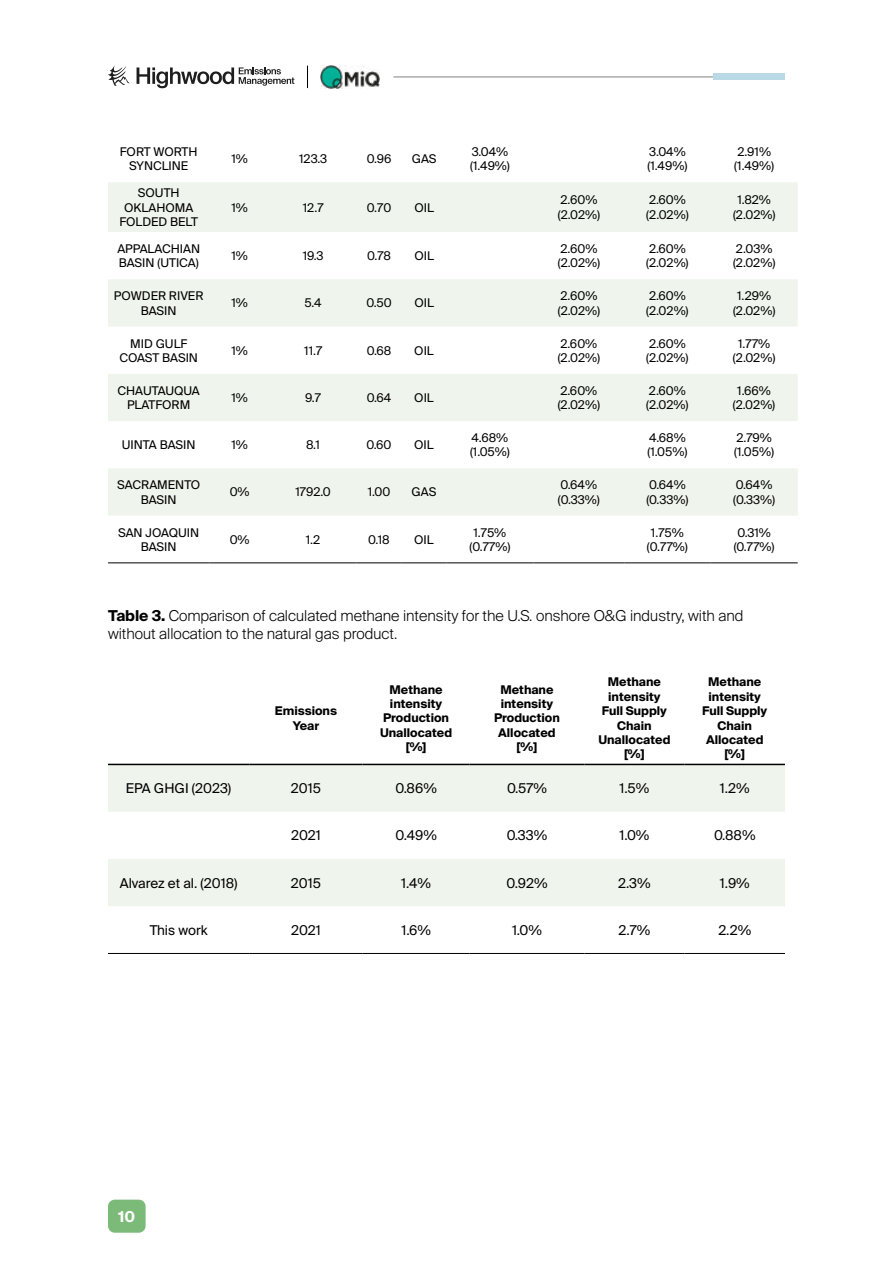
<style>
.page{position:relative;width:893px;height:1263px;background:#fff}
.page>*{position:absolute;margin:0;border:0;box-sizing:border-box;transform-origin:0 0}
.t1{font:300 15px/18px "Suisse Intl";color:#000}
.t2{font:700 15px "Suisse Intl";color:#fff}
.t3{font:13.5px "Suisse Intl";color:#000}
.t4{font:12px/14.4px "Suisse Intl";color:#000}
.t5{font:700 12px/14.4px "Suisse Intl";color:#000;text-align:center}
.s1{font-weight:700}
</style>
<div class="page">
<div style="left:108px;top:1199px;width:38px;height:34px;background:#7cba79;border-radius:7px"></div>
<svg style="left:108px;top:66px;width:22px;height:20px"></svg>
<svg style="left:137px;top:67px;width:157px;height:21px"></svg>
<hr style="left:393px;top:77px;width:392px;height:1px;background:#808285">
<div style="left:714px;top:74px;width:71px;height:6px;background:#b9d9e7"></div>
<img style="left:321px;top:66px;width:59px;height:22px">
<svg style="left:307px;top:66px;width:1px;height:22px"></svg>
<svg style="left:108px;top:182px;width:690px;height:334px;fill:#eff5ec"></svg>
<hr style="left:210px;top:563px;width:60px;height:1px;background:#000">
<hr style="left:270px;top:563px;width:86px;height:1px;background:#000">
<hr style="left:356px;top:563px;width:46px;height:1px;background:#000">
<hr style="left:402px;top:563px;width:44px;height:1px;background:#000">
<hr style="left:446px;top:563px;width:88px;height:1px;background:#000">
<hr style="left:534px;top:563px;width:90px;height:1px;background:#000">
<hr style="left:624px;top:563px;width:87px;height:1px;background:#000">
<hr style="left:711px;top:563px;width:87px;height:1px;background:#000">
<hr style="left:108px;top:563px;width:102px;height:1px;background:#000">
<svg style="left:108px;top:765px;width:677px;height:141px;fill:#eff5ec"></svg>
<hr style="left:249px;top:764px;width:114px;height:1px;background:#000">
<hr style="left:108px;top:764px;width:141px;height:1px;background:#000">
<hr style="left:363px;top:764px;width:107px;height:1px;background:#000">
<hr style="left:470px;top:764px;width:114px;height:1px;background:#000">
<hr style="left:584px;top:764px;width:100px;height:1px;background:#000">
<hr style="left:684px;top:764px;width:101px;height:1px;background:#000">
<hr style="left:108px;top:953px;width:141px;height:1px;background:#000">
<hr style="left:249px;top:953px;width:114px;height:1px;background:#000">
<hr style="left:363px;top:953px;width:107px;height:1px;background:#000">
<hr style="left:470px;top:953px;width:114px;height:1px;background:#000">
<hr style="left:584px;top:953px;width:100px;height:1px;background:#000">
<hr style="left:684px;top:953px;width:101px;height:1px;background:#000">
<p class="t4" style="left:120px;top:145px;width:79px;text-align:center">FORT WORTH<br>SYNCLINE</p>
<p class="t4" style="left:232px;top:152px;width:18px">1%</p>
<p class="t4" style="left:299px;top:152px;width:30px">123.3</p>
<p class="t4" style="left:367px;top:152px;width:26px">0.96</p>
<p class="t4" style="left:412px;top:152px;width:26px">GAS</p>
<p class="t4" style="left:470px;top:145px;width:41px">3.04% (1.49%)</p>
<p class="t4" style="left:648px;top:145px;width:41px">3.04% (1.49%)</p>
<p class="t4" style="left:734px;top:145px;width:41px">2.91% (1.49%)</p>
<p class="t4" style="left:119px;top:186px;width:80px;text-align:center">SOUTH<br>OKLAHOMA<br>FOLDED BELT</p>
<p class="t4" style="left:232px;top:200px;width:18px">1%</p>
<p class="t4" style="left:303px;top:200px;width:22px">12.7</p>
<p class="t4" style="left:367px;top:200px;width:26px">0.70</p>
<p class="t4" style="left:414px;top:200px;width:21px">OIL</p>
<p class="t4" style="left:558px;top:193px;width:44px">2.60% (2.02%)</p>
<p class="t4" style="left:646px;top:193px;width:44px">2.60% (2.02%)</p>
<p class="t4" style="left:733px;top:193px;width:44px;text-align:center">1.82% (2.02%)</p>
<p class="t4" style="left:117px;top:242px;width:84px">APPALACHIAN<br>BASIN (UTICA)</p>
<p class="t4" style="left:232px;top:249px;width:18px">1%</p>
<p class="t4" style="left:303px;top:249px;width:22px">19.3</p>
<p class="t4" style="left:367px;top:249px;width:25px">0.78</p>
<p class="t4" style="left:414px;top:249px;width:21px">OIL</p>
<p class="t4" style="left:558px;top:242px;width:44px">2.60% (2.02%)</p>
<p class="t4" style="left:646px;top:242px;width:44px">2.60% (2.02%)</p>
<p class="t4" style="left:733px;top:242px;width:44px">2.03% (2.02%)</p>
<p class="t4" style="left:114px;top:289px;width:91px;text-align:center">POWDER RIVER<br>BASIN</p>
<p class="t4" style="left:232px;top:296px;width:18px">1%</p>
<p class="t4" style="left:305px;top:296px;width:19px">5.4</p>
<p class="t4" style="left:366px;top:296px;width:27px">0.50</p>
<p class="t4" style="left:414px;top:296px;width:21px">OIL</p>
<p class="t4" style="left:558px;top:289px;width:44px">2.60% (2.02%)</p>
<p class="t4" style="left:646px;top:289px;width:44px">2.60% (2.02%)</p>
<p class="t4" style="left:733px;top:289px;width:44px;text-align:center">1.29% (2.02%)</p>
<p class="t4" style="left:119px;top:336px;width:80px;text-align:center">MID GULF<br>COAST BASIN</p>
<p class="t4" style="left:231px;top:343px;width:18px">1%</p>
<p class="t4" style="left:304px;top:343px;width:20px">11.7</p>
<p class="t4" style="left:367px;top:343px;width:26px">0.68</p>
<p class="t4" style="left:414px;top:343px;width:21px">OIL</p>
<p class="t4" style="left:558px;top:336px;width:44px">2.60% (2.02%)</p>
<p class="t4" style="left:646px;top:336px;width:44px">2.60% (2.02%)</p>
<p class="t4" style="left:733px;top:336px;width:44px;text-align:center">1.77% (2.02%)</p>
<p class="t4" style="left:117px;top:383px;width:84px;text-align:center">CHAUTAUQUA<br>PLATFORM</p>
<p class="t4" style="left:231px;top:391px;width:18px">1%</p>
<p class="t4" style="left:305px;top:391px;width:17px">9.7</p>
<p class="t4" style="left:367px;top:391px;width:26px">0.64</p>
<p class="t4" style="left:414px;top:391px;width:21px">OIL</p>
<p class="t4" style="left:558px;top:383px;width:44px">2.60% (2.02%)</p>
<p class="t4" style="left:646px;top:383px;width:44px">2.60% (2.02%)</p>
<p class="t4" style="left:733px;top:383px;width:44px;text-align:center">1.66% (2.02%)</p>
<p class="t4" style="left:122px;top:438px;width:75px">UINTA BASIN</p>
<p class="t4" style="left:231px;top:438px;width:18px">1%</p>
<p class="t4" style="left:306px;top:438px;width:15px">8.1</p>
<p class="t4" style="left:366px;top:438px;width:27px">0.60</p>
<p class="t4" style="left:414px;top:438px;width:21px">OIL</p>
<p class="t4" style="left:470px;top:431px;width:41px">4.68% (1.05%)</p>
<p class="t4" style="left:647px;top:431px;width:41px">4.68% (1.05%)</p>
<p class="t4" style="left:734px;top:431px;width:41px">2.79% (1.05%)</p>
<p class="t4" style="left:117px;top:478px;width:85px;text-align:center">SACRAMENTO<br>BASIN</p>
<p class="t4" style="left:230px;top:485px;width:21px">0%</p>
<p class="t4" style="left:295px;top:485px;width:37px">1792.0</p>
<p class="t4" style="left:368px;top:485px;width:24px">1.00</p>
<p class="t4" style="left:412px;top:485px;width:26px">GAS</p>
<p class="t4" style="left:558px;top:478px;width:43px">0.64% (0.33%)</p>
<p class="t4" style="left:646px;top:478px;width:43px">0.64% (0.33%)</p>
<p class="t4" style="left:733px;top:478px;width:43px">0.64% (0.33%)</p>
<p class="t4" style="left:118px;top:525px;width:83px;text-align:center">SAN JOAQUIN<br>BASIN</p>
<p class="t4" style="left:230px;top:532px;width:21px">0%</p>
<p class="t4" style="left:306px;top:532px;width:16px">1.2</p>
<p class="t4" style="left:368px;top:532px;width:23px">0.18</p>
<p class="t4" style="left:414px;top:532px;width:21px">OIL</p>
<p class="t4" style="left:469px;top:525px;width:42px;text-align:center">1.75% (0.77%)</p>
<p class="t4" style="left:647px;top:525px;width:42px;text-align:center">1.75% (0.77%)</p>
<p class="t4" style="left:734px;top:525px;width:42px;text-align:center">0.31% (0.77%)</p>
<p class="t1" style="left:108px;top:606px;width:637px"><span class="s1">Table 3.</span> Comparison of calculated methane intensity for the U.S. onshore O&amp;G industry, with and without allocation to the natural gas product.</p>
<p class="t5" style="left:275px;top:704px;width:64px">Emissions<br>Year</p>
<p class="t5" style="left:380px;top:682px;width:74px">Methane intensity<br>Production<br>Unallocated [%]</p>
<p class="t5" style="left:494px;top:682px;width:67px">Methane intensity<br>Production<br>Allocated [%]</p>
<p class="t5" style="left:598px;top:675px;width:74px">Methane intensity<br>Full Supply<br>Chain<br>Unallocated [%]</p>
<p class="t5" style="left:702px;top:675px;width:67px">Methane intensity<br>Full Supply<br>Chain<br>Allocated [%]</p>
<p class="t3" style="left:126px;top:780px;width:107px">EPA GHGI (2023)</p>
<p class="t3" style="left:291px;top:780px;width:32px">2015</p>
<p class="t3" style="left:395px;top:780px;width:43px">0.86%</p>
<p class="t3" style="left:507px;top:780px;width:41px">0.57%</p>
<p class="t3" style="left:620px;top:780px;width:31px">1.5%</p>
<p class="t3" style="left:720px;top:780px;width:31px">1.2%</p>
<p class="t3" style="left:291px;top:828px;width:31px">2021</p>
<p class="t3" style="left:395px;top:828px;width:43px">0.49%</p>
<p class="t3" style="left:507px;top:828px;width:42px">0.33%</p>
<p class="t3" style="left:619px;top:828px;width:31px">1.0%</p>
<p class="t3" style="left:714px;top:828px;width:43px">0.88%</p>
<p class="t3" style="left:120px;top:875px;width:119px">Alvarez et al. (2018)</p>
<p class="t3" style="left:291px;top:875px;width:32px">2015</p>
<p class="t3" style="left:401px;top:875px;width:31px">1.4%</p>
<p class="t3" style="left:506px;top:875px;width:43px">0.92%</p>
<p class="t3" style="left:618px;top:875px;width:34px">2.3%</p>
<p class="t3" style="left:720px;top:875px;width:31px">1.9%</p>
<p class="t3" style="left:150px;top:922px;width:59px">This work</p>
<p class="t3" style="left:291px;top:922px;width:31px">2021</p>
<p class="t3" style="left:401px;top:922px;width:31px">1.6%</p>
<p class="t3" style="left:512px;top:922px;width:31px">1.0%</p>
<p class="t3" style="left:619px;top:922px;width:33px">2.7%</p>
<p class="t3" style="left:718px;top:922px;width:34px">2.2%</p>
<p class="t2" style="left:118px;top:1208px;width:18px">10</p>
</div>
